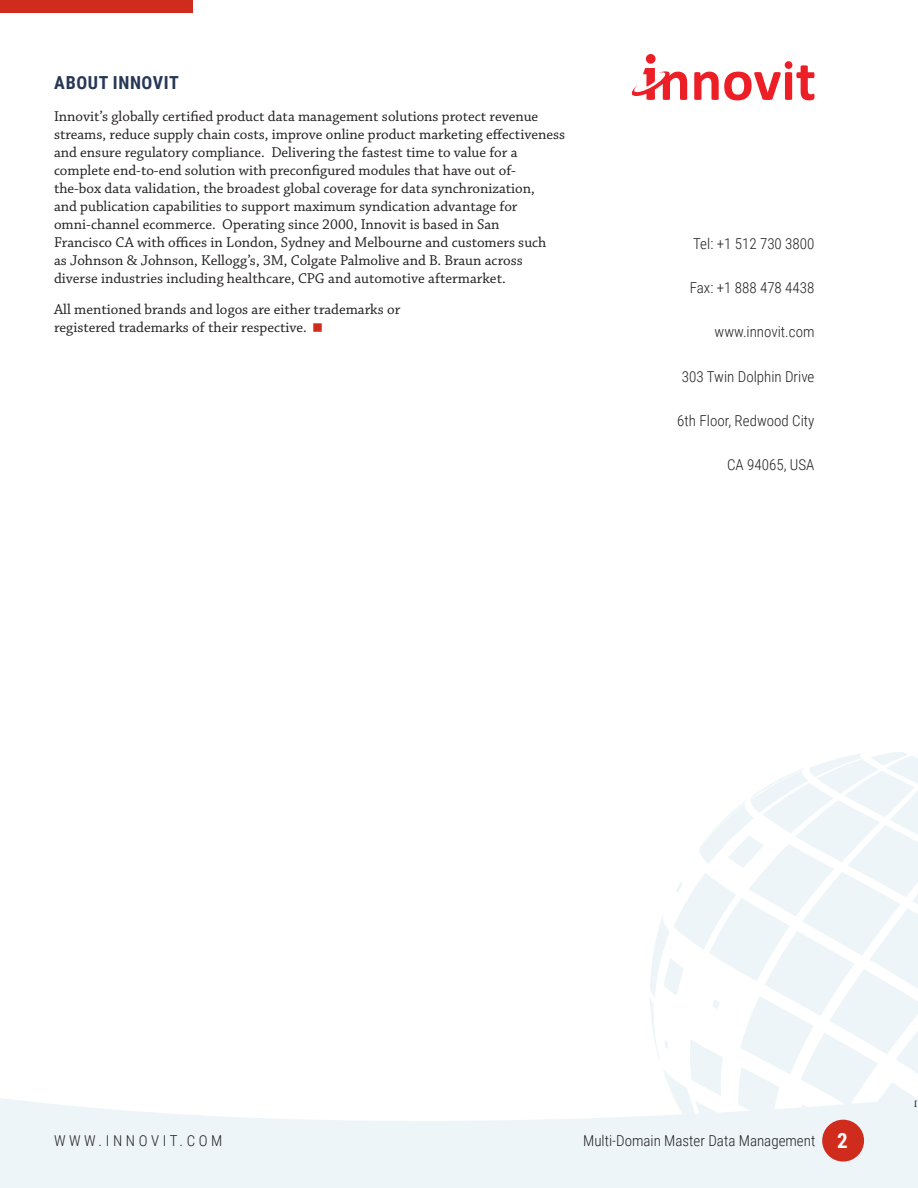
<style>
.page{position:relative;width:918px;height:1188px;background:#fff}
.page>*{position:absolute;margin:0;border:0;box-sizing:border-box;transform-origin:0 0}
.t1{font:700 21px "Roboto Condensed";color:#fff}
.subsubhead{font:700 18px "Roboto Condensed";letter-spacing:.035em;color:#273856}
.body{font:15px/18px "Chaparral Pro";color:#231f20}
.para_leader{font:300 15px "Roboto Condensed";color:#231f20}
.body-2{font:300 15px "Roboto Condensed";color:#231f20}
.body-3{font:300 15px "Roboto Condensed";letter-spacing:.24em;color:#231f20}
</style>
<div class="page">
<div style="left:0;top:0;width:194px;height:14px;background:#d02c1e"></div>
<svg style="left:0;top:1098px;width:650px;height:90px;fill:#edf5f8"></svg>
<div style="left:646px;top:54px;width:10px;height:10px;background:#ec1f26;border-radius:50%"></div>
<div style="left:785px;top:61px;width:7px;height:8px;background:#ec1f26;border-radius:50%"></div>
<svg style="left:694px;top:65px;width:120px;height:35px"></svg>
<svg style="left:632px;top:68px;width:55px;height:32px"></svg>
<svg style="left:650px;top:752px;width:268px;height:436px"></svg>
<p class="subsubhead" style="left:54px;top:70px;width:126px">ABOUT INNOVIT</p>
<p class="body" style="left:54px;top:107px;width:513px">Innovit’s globally certified product data management solutions protect revenue streams, reduce supply chain costs, improve online product marketing effectiveness and ensure regulatory compliance. Delivering the fastest time to value for a complete end-to-end solution with preconfigured modules that have out of&shy;the-box data validation, the broadest global coverage for data synchronization,<br>and publication capabilities to support maximum syndication advantage for omni‑channel ecommerce. Operating since 2000, Innovit is based in San<br>Francisco CA with offices in London, Sydney and Melbourne and customers such<br>as Johnson &amp; Johnson, Kellogg’s, 3M, Colgate Palmolive and B. Braun across diverse industries including healthcare, CPG and automotive aftermarket.</p>
<p class="body" style="left:54px;top:301px;width:348px">All mentioned brands and logos are either trademarks or registered trademarks of their respective.</p>
<p class="para_leader" style="left:693px;top:233px;width:123px">Tel: +1 512 730 3800</p>
<p class="para_leader" style="left:690px;top:277px;width:126px">Fax: +1 888 478 4438</p>
<p class="para_leader" style="left:715px;top:322px;width:101px">www.innovit.com</p>
<p class="para_leader" style="left:682px;top:366px;width:134px">303 Twin Dolphin Drive</p>
<p class="para_leader" style="left:677px;top:410px;width:139px">6th Floor, Redwood City</p>
<p class="para_leader" style="left:727px;top:454px;width:89px">CA 94065, USA</p>
<p class="body-3" style="left:54px;top:1130px;width:170px">WWW.INNOVIT.COM</p>
<p class="body-2" style="left:583px;top:1130px;width:234px">Multi-Domain Master Data Management</p>
<p class="t1" style="left:837px;top:1126px;width:12px">2</p>
</div>
